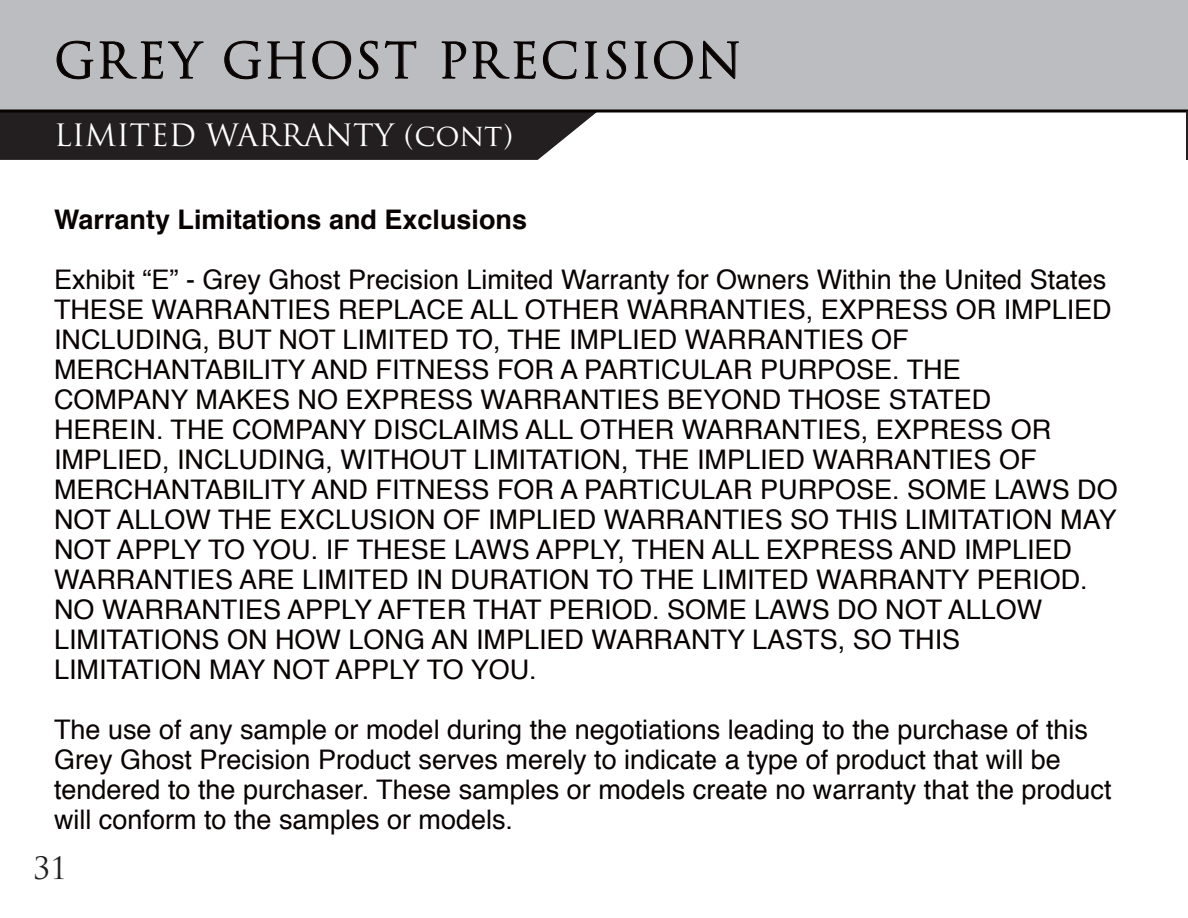
<style>
.page{position:relative;width:1188px;height:918px;background:#fff}
.page>*{position:absolute;margin:0;border:0;box-sizing:border-box;transform-origin:0 0}
.t1{font:48px "Trajan Pro";letter-spacing:.02em;color:#080302}
.t2{font:30px "Trajan Pro";color:#fff}
.t3{font:30px "Trajan Pro";color:#231f20}
.t4{font:27px/30px "Helvetica";color:#080302}
.t5{font:700 27px "Helvetica";color:#080302}
</style>
<div class="page">
<div style="left:0;top:0;width:1188px;height:110px;background:#bcbdc0"></div>
<svg style="left:0;top:112px;width:598px;height:48px;background:#2e2a2b"></svg>
<hr style="left:0;top:110px;width:1188px;height:2px;background:#080302">
<hr style="left:1186px;top:111px;width:2px;height:49px;background:#231f20">
<svg style="left:56px;top:40px;width:148px;height:40px"></svg>
<svg style="left:224px;top:40px;width:37px;height:40px"></svg>
<svg style="left:267px;top:40px;width:85px;height:40px"></svg>
<svg style="left:359px;top:40px;width:58px;height:40px"></svg>
<svg style="left:441px;top:41px;width:95px;height:38px"></svg>
<svg style="left:543px;top:40px;width:34px;height:40px"></svg>
<svg style="left:584px;top:41px;width:14px;height:38px"></svg>
<svg style="left:606px;top:40px;width:21px;height:40px"></svg>
<svg style="left:634px;top:41px;width:14px;height:38px"></svg>
<svg style="left:654px;top:40px;width:39px;height:40px"></svg>
<svg style="left:699px;top:40px;width:40px;height:39px"></svg>
<h1 class="t1" style="left:54px;top:30px;width:690px">GREY GHOST PRECISION</h1>
<p class="t2" style="left:54px;top:116px;width:461px">LIMITED WARRANTY (cont)</p>
<p class="t5" style="left:54px;top:197px;width:475px">Warranty Limitations and Exclusions</p>
<p class="t4" style="left:54px;top:265px;width:1065px">Exhibit “E” - Grey Ghost Precision Limited Warranty for Owners Within the United States THESE WARRANTIES REPLACE ALL OTHER WARRANTIES, EXPRESS OR IMPLIED INCLUDING, BUT NOT LIMITED TO, THE IMPLIED WARRANTIES OF MERCHANTABILITY AND FITNESS FOR A PARTICULAR PURPOSE. THE<br>COMPANY MAKES NO EXPRESS WARRANTIES BEYOND THOSE STATED<br>HEREIN. THE COMPANY DISCLAIMS ALL OTHER WARRANTIES, EXPRESS OR IMPLIED, INCLUDING, WITHOUT LIMITATION, THE IMPLIED WARRANTIES OF MERCHANTABILITY AND FITNESS FOR A PARTICULAR PURPOSE. SOME LAWS DO NOT ALLOW THE EXCLUSION OF IMPLIED WARRANTIES SO THIS LIMITATION MAY NOT APPLY TO YOU. IF THESE LAWS APPLY, THEN ALL EXPRESS AND IMPLIED WARRANTIES ARE LIMITED IN DURATION TO THE LIMITED WARRANTY PERIOD.<br>NO WARRANTIES APPLY AFTER THAT PERIOD. SOME LAWS DO NOT ALLOW LIMITATIONS ON HOW LONG AN IMPLIED WARRANTY LASTS, SO THIS<br>LIMITATION MAY NOT APPLY TO YOU.</p>
<p class="t4" style="left:54px;top:715px;width:1059px">The use of any sample or model during the negotiations leading to the purchase of this Grey Ghost Precision Product serves merely to indicate a type of product that will be tendered to the purchaser. These samples or models create no warranty that the product will conform to the samples or models.</p>
<p class="t3" style="left:33px;top:849px;width:36px">31</p>
</div>
